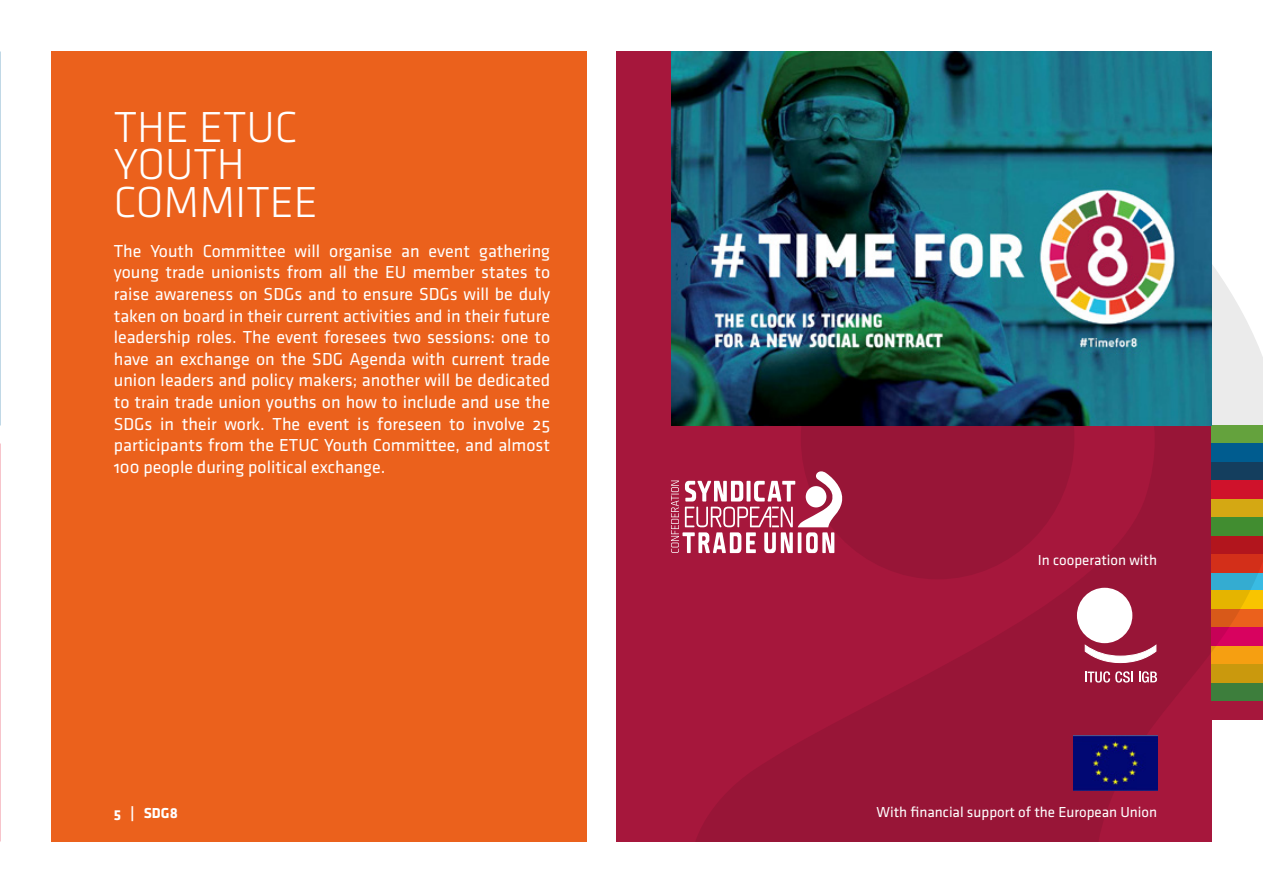
<style>
.page{position:relative;width:1263px;height:893px;background:#fff}
.page>*{position:absolute;margin:0;border:0;box-sizing:border-box;transform-origin:0 0}
.t1{font:45px/37.5px "Klavika Light OSF";color:#fff}
.t2{font:18px/21.6px "Klavika Regular OSF";color:#fff;text-align:justify}
.t3{font:15px "Klavika Regular OSF";color:#fff}
.t4{font:15px "Klavika Bold OSF";color:#fff}
</style>
<div class="page">
<div style="left:616px;top:51px;width:596px;height:791px;background:#a6173c"></div>
<div style="left:51px;top:51px;width:536px;height:791px;background:#eb611c"></div>
<svg style="left:695px;top:265px;width:568px;height:577px"></svg>
<div style="left:801px;top:297px;width:273px;height:282px;background:#981537;border-radius:50%"></div>
<svg style="left:671px;top:468px;width:173px;height:85px"></svg>
<svg style="left:1085px;top:644px;width:71px;height:19px"></svg>
<div style="left:1077px;top:588px;width:55px;height:55px;background:#fff;border-radius:50%"></div>
<svg style="left:1085px;top:671px;width:48px;height:12px"></svg>
<svg style="left:1139px;top:671px;width:18px;height:12px"></svg>
<img style="left:1073px;top:736px;width:84px;height:54px">
<img style="left:671px;top:51px;width:541px;height:374px">
<h1 class="t1" style="left:114px;top:109px;width:206px">THE ETUC<br>YOUTH<br>COMMITEE</h1>
<p class="t2" style="left:114px;top:240px;width:438px">The Youth Committee will organise an event gathering young trade unionists from all the EU member states to raise awareness on SDGs and to ensure SDGs will be duly taken on board in their current activities and in their future leadership roles. The event foresees two sessions: one to have an exchange on the SDG Agenda with current trade union leaders and policy makers; another will be dedicated to train trade union youths on how to include and use the SDGs in their work. The event is foreseen to involve 25 participants from the ETUC Youth Committee, and almost 100 people during political exchange.</p>
<p class="t4" style="left:114px;top:805px;width:66px">5 | SDG8</p>
<p class="t3" style="left:1038px;top:552px;width:121px">In cooperation with</p>
<p class="t3" style="left:876px;top:805px;width:282px">With financial support of the European Union</p>
</div>
